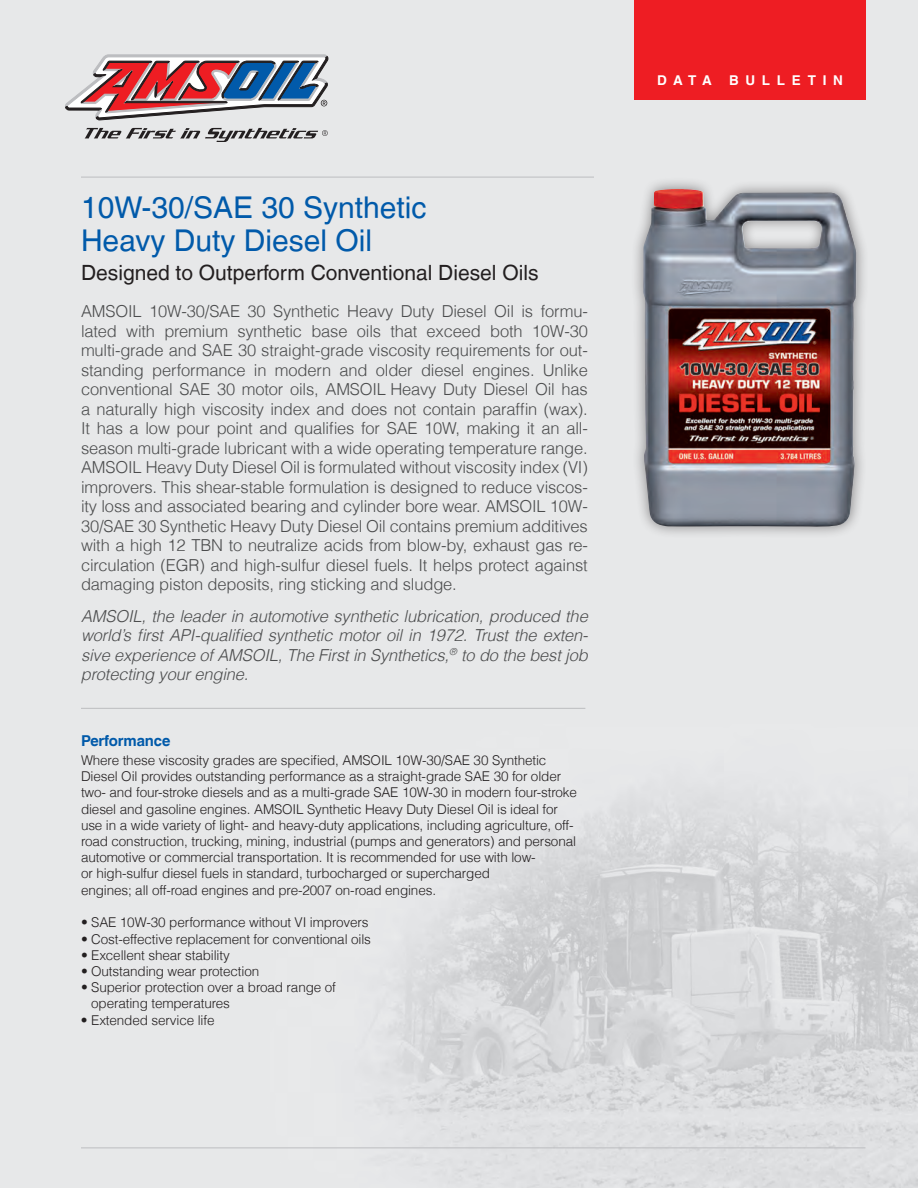
<style>
.page{position:relative;width:918px;height:1188px;background:#fff}
.page>*{position:absolute;margin:0;border:0;box-sizing:border-box;transform-origin:0 0}
.t1{font:30px/33px "Helvetica LT";color:#015aaa}
.t2{font:21px "Helvetica LT";color:#231f20}
.t3{font:300 16.5px/19.5px "Helvetica LT";letter-spacing:-.01em;color:#4b4c4d;text-align:justify}
.t4{font:italic 300 16.5px/19.5px "Helvetica LT";letter-spacing:-.01em;color:#4b4c4d;text-align:justify}
.t5{font:700 15px "Helvetica LT";letter-spacing:-.01em;color:#015aaa}
.t6{font:300 13.5px/16.2px "Helvetica LT";letter-spacing:-.01em;color:#231f20}
.t7{font:700 13.5px "Helvetica LT";letter-spacing:.5em;color:#fff}
</style>
<div class="page">
<hr style="left:81px;top:1148px;width:785px;height:1px;background:#bcbdc0">
<hr style="left:81px;top:177px;width:513px;height:1px;background:#bcbdc0">
<div style="left:634px;top:0;width:232px;height:100px;background:#ee1d23"></div>
<hr style="left:81px;top:708px;width:504px;height:1px;background:#bcbdc0">
<svg style="left:65px;top:55px;width:263px;height:87px;background:#b29ba4"></svg>
<div style="left:630px;top:177px;width:239px;height:362px;background:#231f20;opacity:.5"></div>
<img style="left:643px;top:189px;width:213px;height:338px">
<h1 class="t1" style="left:81px;top:191px;width:347px">10W-30/SAE 30 Synthetic<br>Heavy Duty Diesel Oil</h1>
<p class="t2" style="left:81px;top:260px;width:459px">Designed to Outperform Conventional Diesel Oils</p>
<p class="t3" style="left:81px;top:301px;width:508px">AMSOIL 10W-30/SAE 30 Synthetic Heavy Duty Diesel Oil is formu&shy;lated with premium synthetic base oils that exceed both 10W-30 multi-grade and SAE 30 straight-grade viscosity requirements for out&shy;standing performance in modern and older diesel engines. Unlike conventional SAE 30 motor oils, AMSOIL Heavy Duty Diesel Oil has a naturally high viscosity index and does not contain paraffin (wax).<br>It has a low pour point and qualifies for SAE 10W, making it an all&shy;season multi-grade lubricant with a wide operating temperature range.<br>AMSOIL Heavy Duty Diesel Oil is formulated without viscosity index (VI) improvers. This shear-stable formulation is designed to reduce viscos&shy;ity loss and associated bearing and cylinder bore wear. AMSOIL 10W-30/SAE 30 Synthetic Heavy Duty Diesel Oil contains premium additives with a high 12 TBN to neutralize acids from blow-by, exhaust gas re&shy;circulation (EGR) and high-sulfur diesel fuels. It helps protect against damaging piston deposits, ring sticking and sludge.</p>
<p class="t4" style="left:81px;top:606px;width:509px">AMSOIL, the leader in automotive synthetic lubrication, produced the world’s first API-qualified synthetic motor oil in 1972. Trust the exten&shy;sive experience of AMSOIL, The First in Synthetics,<sup>®</sup> to do the best job protecting your engine.</p>
<p class="t5" style="left:81px;top:731px;width:91px">Performance</p>
<p class="t6" style="left:81px;top:752px;width:497px">Where these viscosity grades are specified, AMSOIL 10W-30/SAE 30 Synthetic Diesel Oil provides outstanding performance as a straight-grade SAE 30 for older two- and four-stroke diesels and as a multi-grade SAE 10W-30 in modern four-stroke diesel and gasoline engines. AMSOIL Synthetic Heavy Duty Diesel Oil is ideal for use in a wide variety of light- and heavy-duty applications, including agriculture, off&shy;road construction, trucking, mining, industrial (pumps and generators) and personal automotive or commercial transportation. It is recommended for use with low-<br>or high-sulfur diesel fuels in standard, turbocharged or supercharged<br>engines; all off-road engines and pre-2007 on-road engines.</p>
<p class="t6" style="left:81px;top:914px;width:289px">• SAE 10W-30 performance without VI improvers</p>
<p class="t6" style="left:81px;top:931px;width:292px">• Cost-effective replacement for conventional oils</p>
<p class="t6" style="left:81px;top:947px;width:150px">• Excellent shear stability</p>
<p class="t6" style="left:81px;top:963px;width:180px">• Outstanding wear protection</p>
<p class="t6" style="left:91px;top:979px;width:246px;text-indent:-10px">• Superior protection over a broad range of operating temperatures</p>
<p class="t6" style="left:81px;top:1012px;width:135px">• Extended service life</p>
<p class="t7" style="left:657px;top:72px;width:56px">DATA</p>
<p class="t7" style="left:729px;top:72px;width:115px">BULLETIN</p>
</div>
